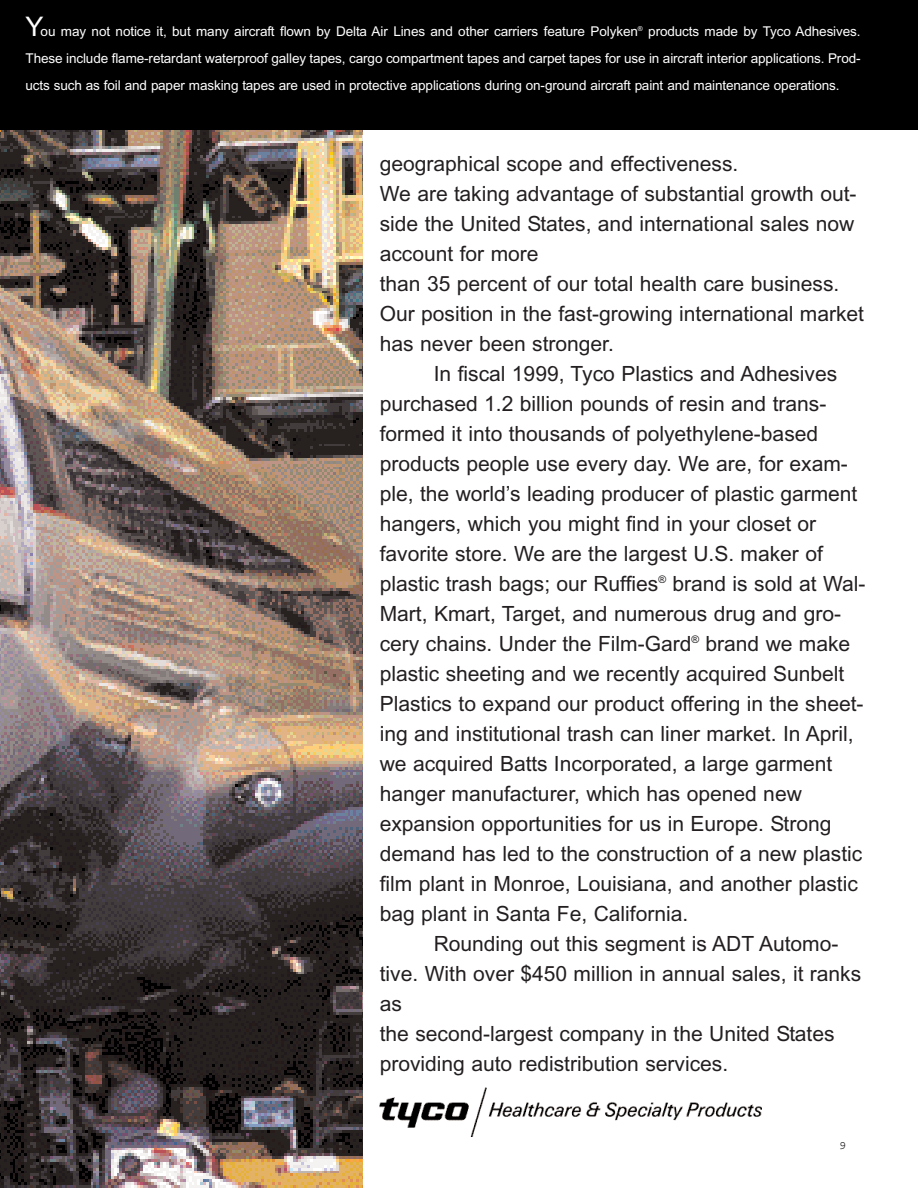
<style>
.page{position:relative;width:918px;height:1188px;background:#fff}
.page>*{position:absolute;margin:0;border:0;box-sizing:border-box;transform-origin:0 0}
.t1{font:21px/30px "Arial";color:#231f20}
.t2{font:13.5px/27px "Arial";letter-spacing:-.01em;color:#fff;text-align:justify}
.t3{font:12px "Courier";color:#231f20}
.s1{font-size:27px}
</style>
<div class="page">
<img style="left:0;top:130px;width:362px;height:1058px">
<div style="left:0;top:0;width:918px;height:130px;background:#000"></div>
<img style="left:380px;top:1088px;width:381px;height:48px">
<p class="t2" style="left:26px;top:19px;width:837px"><span class="s1">Y</span>ou may not notice it, but many aircraft flown by Delta Air Lines and other carriers feature Polyken<sup>®</sup> products made by Tyco Adhesives.<br>These include flame-retardant waterproof galley tapes, cargo compartment tapes and carpet tapes for use in aircraft interior applications. Prod&shy;ucts such as foil and paper masking tapes are used in protective applications during on-ground aircraft paint and maintenance operations.</p>
<p class="t1" style="left:380px;top:150px;width:486px">geographical scope and effectiveness.<br>We are taking advantage of substantial growth out&shy;side the United States, and international sales now account for more<br>than 35 percent of our total health care business.<br>Our position in the fast-growing international market has never been stronger.</p>
<p class="t1" style="left:380px;top:360px;width:487px;text-indent:54px">In fiscal 1999, Tyco Plastics and Adhesives purchased 1.2 billion pounds of resin and trans&shy;formed it into thousands of polyethylene-based products people use every day. We are, for exam&shy;ple, the world’s leading producer of plastic garment hangers, which you might find in your closet or favorite store. We are the largest U.S. maker of plastic trash bags; our Ruffies<sup>®</sup> brand is sold at Wal-Mart, Kmart, Target, and numerous drug and gro&shy;cery chains. Under the Film-Gard<sup>®</sup> brand we make plastic sheeting and we recently acquired Sunbelt Plastics to expand our product offering in the sheet&shy;ing and institutional trash can liner market. In April, we acquired Batts Incorporated, a large garment hanger manufacturer, which has opened new expansion opportunities for us in Europe. Strong demand has led to the construction of a new plastic film plant in Monroe, Louisiana, and another plastic bag plant in Santa Fe, California.</p>
<p class="t1" style="left:380px;top:930px;width:483px;text-indent:54px">Rounding out this segment is ADT Automo&shy;tive. With over $450 million in annual sales, it ranks as<br>the second-largest company in the United States providing auto redistribution services.</p>
<p class="t3" style="left:839px;top:1141px;width:9px">9</p>
</div>
